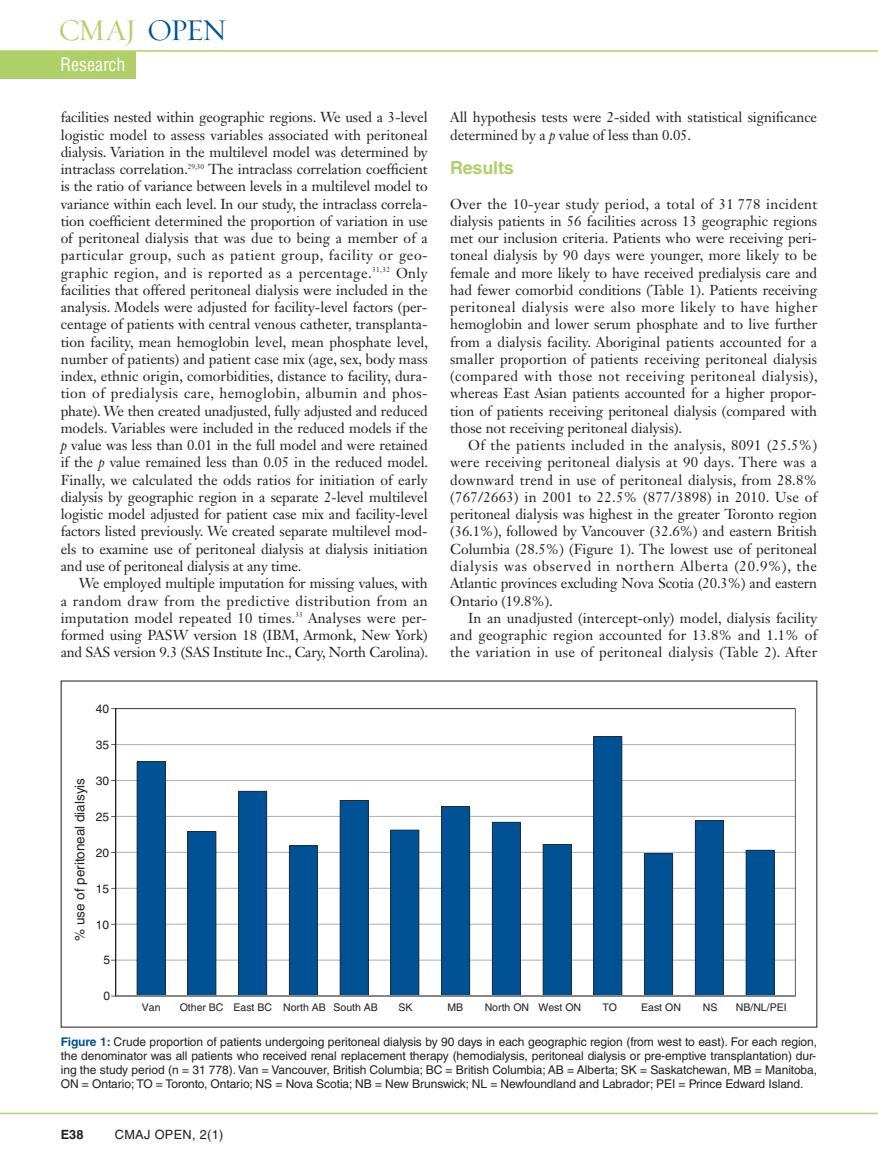
<style>
.page{position:relative;width:878px;height:1175px;background:#fff}
.page>*{position:absolute;margin:0;border:0;box-sizing:border-box;transform-origin:0 0}
.t1{font:30.75px "Requiem Display HTF Roman";letter-spacing:-.08em;color:#afcf69}
.t2{font:condensed 18px "Helvetica LT Std";color:#fff}
.t3{font:700 18px "Helvetica LT Std";letter-spacing:-.01em;color:#afcf69}
.t4{font:14.25px/17.2px "Janson Text LT Std";letter-spacing:-.005em;color:#231f20;text-align:justify}
.t5{font:13.5px "Helvetica LT Std";color:#231f20}
.t6{font:12.75px "Helvetica LT Std";letter-spacing:.025em;color:#231f20}
.t7{font:700 12.75px "Helvetica LT Std";color:#231f20}
.t8{font:12px/14.2px "Helvetica LT Std";letter-spacing:-.005em;color:#231f20;text-align:justify}
.t9{font:10.5px "Helvetica LT Std";color:#231f20}
.s1{color:#005294}
.s2{font-style:italic}
.s3{font-weight:700;color:#005294}
</style>
<div class="page">
<hr style="left:0;top:1112px;width:878px;height:2px;background:#afcf69">
<div style="left:0;top:51px;width:135px;height:27px;background:#afcf69"></div>
<hr style="left:0;top:50px;width:878px;height:2px;background:#afcf69">
<svg style="left:117px;top:708px;width:678px;height:287px"></svg>
<svg style="left:137px;top:761px;width:29px;height:234px"></svg>
<svg style="left:187px;top:831px;width:29px;height:164px"></svg>
<svg style="left:238px;top:791px;width:29px;height:204px"></svg>
<svg style="left:289px;top:845px;width:29px;height:150px"></svg>
<svg style="left:340px;top:800px;width:28px;height:195px"></svg>
<svg style="left:390px;top:829px;width:29px;height:166px"></svg>
<svg style="left:441px;top:806px;width:29px;height:189px"></svg>
<svg style="left:492px;top:821px;width:29px;height:174px"></svg>
<svg style="left:542px;top:844px;width:29px;height:151px"></svg>
<svg style="left:593px;top:736px;width:29px;height:259px"></svg>
<svg style="left:644px;top:853px;width:29px;height:142px"></svg>
<svg style="left:694px;top:820px;width:29px;height:175px"></svg>
<svg style="left:745px;top:849px;width:29px;height:146px"></svg>
<hr style="left:116px;top:708px;width:1px;height:288px;background:#231f20">
<hr style="left:116px;top:995px;width:679px;height:1px;background:#878686">
<h1 class="t1" style="left:58px;top:12px;width:170px">CMAJ <span class="s1">OPEN</span></h1>
<p class="t2" style="left:60px;top:57px;width:67px">Research</p>
<p class="t4" style="left:61px;top:110px;width:369px">facilities nested within geographic regions. We used a 3-level logistic model to assess variables associated with peritoneal dialysis. Variation in the multilevel model was determined by intraclass correlation.<sup>29,30</sup> The intraclass correlation coefficient is the ratio of variance between levels in a multilevel model to variance within each level. In our study, the intraclass correla&shy;tion coefficient determined the proportion of variation in use of peritoneal dialysis that was due to being a member of a particular group, such as patient group, facility or geo&shy;graphic region, and is reported as a percentage.<sup>31,32</sup> Only facilities that offered peritoneal dialysis were included in the analysis. Models were adjusted for facility-level factors (per&shy;centage of patients with central venous catheter, transplanta&shy;tion facility, mean hemoglobin level, mean phosphate level, number of patients) and patient case mix (age, sex, body mass index, ethnic origin, comorbidities, distance to facility, dura&shy;tion of predialysis care, hemoglobin, albumin and phos&shy;phate). We then created unadjusted, fully adjusted and reduced models. Variables were included in the reduced models if the <span class="s2">p</span> value was less than 0.01 in the full model and were retained if the <span class="s2">p</span> value remained less than 0.05 in the reduced model.<br>Finally, we calculated the odds ratios for initiation of early dialysis by geographic region in a separate 2-level multilevel logistic model adjusted for patient case mix and facility-level factors listed previously. We created separate multilevel mod&shy;els to examine use of peritoneal dialysis at dialysis initiation and use of peritoneal dialysis at any time.</p>
<p class="t4" style="left:61px;top:576px;width:369px;text-indent:18px">We employed multiple imputation for missing values, with a random draw from the predictive distribution from an imputation model repeated 10 times.<sup>33</sup> Analyses were per&shy;formed using PASW version 18 (IBM, Armonk, New York) and SAS version 9.3 (SAS Institute Inc., Cary, North Carolina).</p>
<p class="t8" style="left:96px;top:702px;width:15px">40</p>
<p class="t8" style="left:96px;top:738px;width:15px">35</p>
<p class="t5" style="left:75px;top:941px;width:165px;rotate:-90deg">% use of peritoneal dialsyis</p>
<p class="t8" style="left:96px;top:774px;width:15px">30</p>
<p class="t8" style="left:96px;top:810px;width:15px">25</p>
<p class="t8" style="left:96px;top:846px;width:15px">20</p>
<p class="t8" style="left:96px;top:882px;width:15px">15</p>
<p class="t8" style="left:96px;top:918px;width:15px">10</p>
<p class="t8" style="left:103px;top:954px;width:8px">5</p>
<p class="t8" style="left:103px;top:990px;width:8px">0</p>
<p class="t4" style="left:450px;top:110px;width:368px">All hypothesis tests were 2-sided with statistical significance determined by a <span class="s2">p</span> value of less than 0.05.</p>
<p class="t3" style="left:450px;top:161px;width:65px">Results</p>
<p class="t4" style="left:450px;top:196px;width:369px">Over the 10-year study period, a total of 31 778 incident dialysis patients in 56 facilities across 13 geographic regions met our inclusion criteria. Patients who were receiving peri&shy;toneal dialysis by 90 days were younger, more likely to be female and more likely to have received predialysis care and had fewer comorbid conditions (Table 1). Patients receiving peritoneal dialysis were also more likely to have higher hemoglobin and lower serum phosphate and to live further from a dialysis facility. Aboriginal patients accounted for a smaller proportion of patients receiving peritoneal dialysis (compared with those not receiving peritoneal dialysis), whereas East Asian patients accounted for a higher propor&shy;tion of patients receiving peritoneal dialysis (compared with those not receiving peritoneal dialysis).</p>
<p class="t4" style="left:450px;top:438px;width:368px;text-indent:18px">Of the patients included in the analysis, 8091 (25.5%) were receiving peritoneal dialysis at 90 days. There was a downward trend in use of peritoneal dialysis, from 28.8% (767/2663) in 2001 to 22.5% (877/3898) in 2010. Use of peritoneal dialysis was highest in the greater Toronto region (36.1%), followed by Vancouver (32.6%) and eastern British Columbia (28.5%) (Figure 1). The lowest use of peritoneal dialysis was observed in northern Alberta (20.9%), the Atlantic provinces excluding Nova Scotia (20.3%) and eastern Ontario (19.8%).</p>
<p class="t4" style="left:450px;top:610px;width:368px;text-indent:18px">In an unadjusted (intercept-only) model, dialysis facility and geographic region accounted for 13.8% and 1.1% of the variation in use of peritoneal dialysis (Table 2). After</p>
<p class="t9" style="left:142px;top:1003px;width:20px">Van</p>
<p class="t9" style="left:180px;top:1003px;width:200px">Other BC East BC North AB South AB</p>
<p class="t9" style="left:398px;top:1003px;width:16px">SK</p>
<p class="t9" style="left:447px;top:1003px;width:17px">MB</p>
<p class="t9" style="left:484px;top:1003px;width:98px">North ON West ON</p>
<p class="t9" style="left:602px;top:1003px;width:16px">TO</p>
<p class="t9" style="left:641px;top:1003px;width:41px">East ON</p>
<p class="t9" style="left:702px;top:1003px;width:16px">NS</p>
<p class="t9" style="left:735px;top:1003px;width:52px">NB/NL/PEI</p>
<p class="t8" style="left:61px;top:1035px;width:758px"><span class="s3">Figure 1:</span> Crude proportion of patients undergoing peritoneal dialysis by 90 days in each geographic region (from west to east). For each region, the denominator was all patients who received renal replacement therapy (hemodialysis, peritoneal dialysis or pre-emptive transplantation) dur&shy;ing the study period (n = 31 778). Van = Vancouver, British Columbia; BC = British Columbia; AB = Alberta; SK = Saskatchewan, MB = Manitoba, ON = Ontario; TO = Toronto, Ontario; NS = Nova Scotia; NB = New Brunswick; NL = Newfoundland and Labrador; PEI = Prince Edward Island.</p>
<p class="t7" style="left:61px;top:1130px;width:24px">E38</p>
<p class="t6" style="left:115px;top:1130px;width:110px">CMAJ OPEN, 2(1)</p>
</div>
